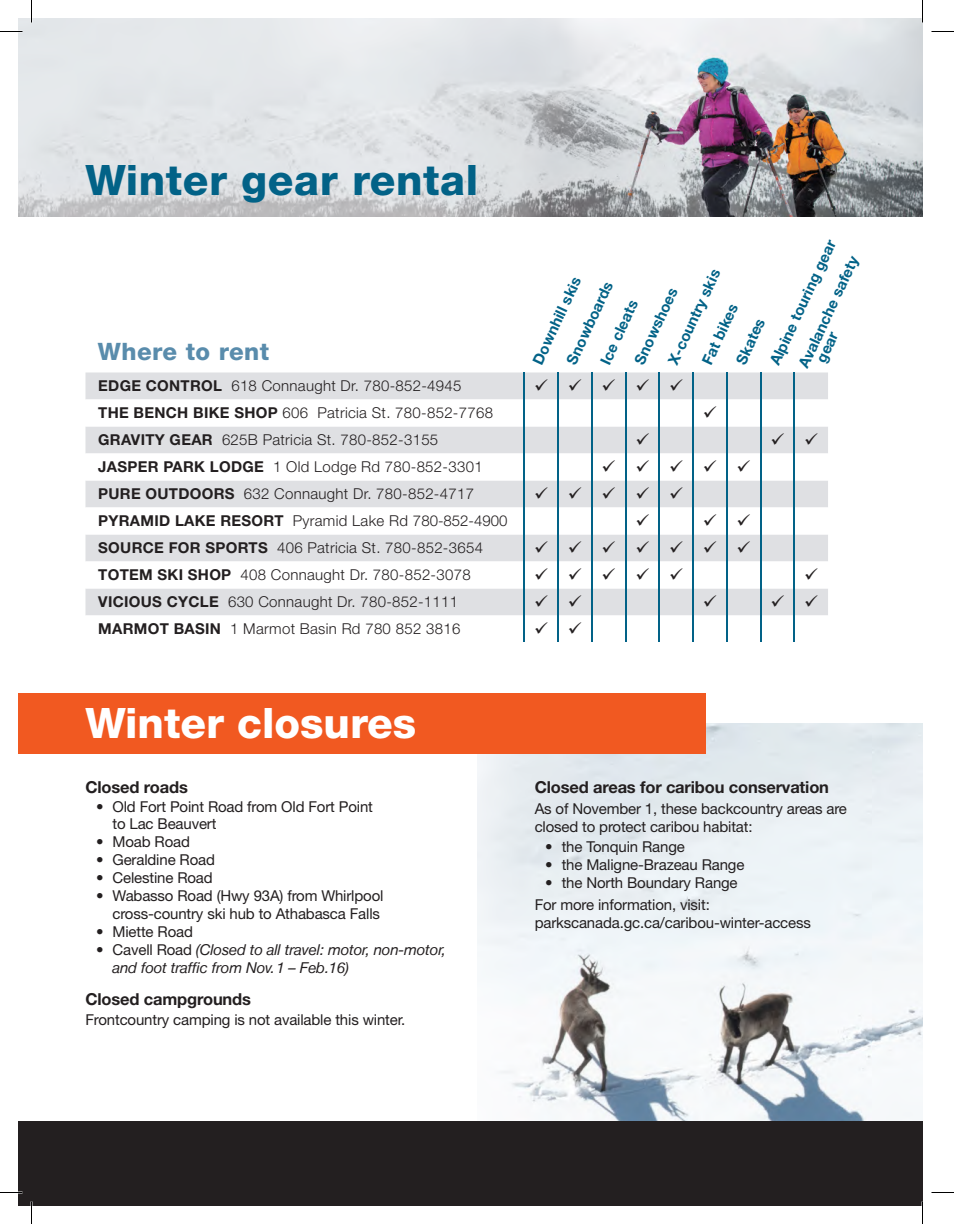
<style>
.page{position:relative;width:954px;height:1224px;background:#fff}
.page>*{position:absolute;margin:0;border:0;box-sizing:border-box;transform-origin:0 0}
.t1{font:800 42px "Helvetica Neue LT Std";letter-spacing:.015em;color:#026287}
.t2{font:800 42px "Helvetica Neue LT Std";color:#fff}
.t3{font:800 24px "Helvetica Neue LT Std";letter-spacing:.02em;color:#598cac}
.t4{font:18px "Wingdings";color:#231f20}
.t5{font:700 16.5px "Helvetica Neue LT Std";letter-spacing:-.01em;color:#231f20}
.t6{font:15px/18px "Helvetica Neue LT Std";letter-spacing:-.01em;color:#231f20}
.t7{font:300 15px "Helvetica Neue LT Std";letter-spacing:.02em;color:#231f20}
.t8{font:700 15px/13.5px "Helvetica Neue LT Std";color:#026287}
.t9{font:italic 15px/18px "Helvetica Neue LT";letter-spacing:-.01em;color:#231f20}
.s1{font-weight:700}
.s2{font-family:"Helvetica Neue LT Std";font-style:normal}
</style>
<div class="page">
<img style="left:477px;top:723px;width:445px;height:399px">
<div style="left:18px;top:693px;width:687px;height:61px;background:#f15921"></div>
<img style="left:18px;top:19px;width:904px;height:198px">
<div style="left:18px;top:1122px;width:904px;height:84px;background:#231f20"></div>
<svg style="left:0;top:31px;width:22px;height:1px"></svg>
<svg style="left:932px;top:31px;width:22px;height:1px"></svg>
<svg style="left:0;top:1192px;width:22px;height:1px"></svg>
<svg style="left:932px;top:1192px;width:22px;height:1px"></svg>
<svg style="left:31px;top:0;width:1px;height:22px"></svg>
<svg style="left:31px;top:1202px;width:1px;height:22px"></svg>
<svg style="left:922px;top:0;width:1px;height:22px"></svg>
<svg style="left:922px;top:1202px;width:1px;height:22px"></svg>
<svg style="left:86px;top:372px;width:742px;height:270px"></svg>
<h1 class="t1" style="left:86px;top:155px;width:394px">Winter gear rental</h1>
<p class="t8" style="left:768px;top:361px;width:138px;rotate:-65deg">Alpine touring gear</p>
<p class="t8" style="left:802px;top:353px;width:110px;text-indent:-13px;rotate:-65deg">Avalanche safety gear</p>
<p class="t8" style="left:666px;top:360px;width:105px;rotate:-65deg">X-country skis</p>
<p class="t8" style="left:530px;top:360px;width:96px;rotate:-65deg">Downhill skis</p>
<p class="t8" style="left:564px;top:360px;width:91px;rotate:-65deg">Snowboards</p>
<p class="t8" style="left:632px;top:360px;width:84px;rotate:-65deg">Snowshoes</p>
<p class="t8" style="left:598px;top:360px;width:70px;rotate:-65deg">Ice cleats</p>
<p class="t8" style="left:700px;top:360px;width:67px;rotate:-65deg">Fat bikes</p>
<p class="t8" style="left:734px;top:360px;width:50px;rotate:-65deg">Skates</p>
<h2 class="t3" style="left:98px;top:338px;width:173px">Where to rent</h2>
<p class="t7" style="left:98px;top:377px;width:365px"><span class="s1">EDGE CONTROL</span> 618 Connaught Dr. 780-852-4945</p>
<p class="t4" style="left:534px;top:377px;width:151px">✓✓✓✓✓</p>
<p class="t7" style="left:98px;top:404px;width:396px"><span class="s1">THE BENCH BIKE SHOP</span> 606 Patricia St. 780-852-7768</p>
<p class="t7" style="left:98px;top:431px;width:342px"><span class="s1">GRAVITY GEAR</span> 625B Patricia St. 780-852-3155</p>
<p class="t7" style="left:98px;top:458px;width:386px"><span class="s1">JASPER PARK LODGE</span> 1 Old Lodge Rd 780-852-3301</p>
<p class="t4" style="left:602px;top:458px;width:151px">✓✓✓✓✓</p>
<p class="t7" style="left:98px;top:485px;width:377px"><span class="s1">PURE OUTDOORS</span> 632 Connaught Dr. 780-852-4717</p>
<p class="t4" style="left:534px;top:485px;width:151px">✓✓✓✓✓</p>
<p class="t7" style="left:98px;top:512px;width:411px"><span class="s1">PYRAMID LAKE RESORT</span> Pyramid Lake Rd 780-852-4900</p>
<p class="t7" style="left:98px;top:539px;width:386px"><span class="s1">SOURCE FOR SPORTS</span> 406 Patricia St. 780-852-3654</p>
<p class="t4" style="left:534px;top:539px;width:218px">✓✓✓✓✓✓✓</p>
<p class="t7" style="left:98px;top:566px;width:374px"><span class="s1">TOTEM SKI SHOP</span> 408 Connaught Dr. 780-852-3078</p>
<p class="t4" style="left:534px;top:566px;width:151px">✓✓✓✓✓</p>
<p class="t7" style="left:98px;top:593px;width:362px"><span class="s1">VICIOUS CYCLE</span> 630 Connaught Dr. 780-852-1111</p>
<p class="t7" style="left:98px;top:620px;width:364px"><span class="s1">MARMOT BASIN</span> 1 Marmot Basin Rd 780 852 3816</p>
<h1 class="t2" style="left:86px;top:698px;width:332px">Winter closures</h1>
<p class="t5" style="left:86px;top:777px;width:104px">Closed roads</p>
<p class="t6" style="left:112px;top:798px;width:262px;line-height:16.8px;text-indent:-16px">• Old Fort Point Road from Old Fort Point to Lac Beauvert</p>
<p class="t6" style="left:96px;top:833px;width:95px">• Moab Road</p>
<p class="t6" style="left:96px;top:851px;width:120px">• Geraldine Road</p>
<p class="t6" style="left:96px;top:869px;width:118px">• Celestine Road</p>
<p class="t6" style="left:96px;top:887px;width:289px;text-align:right">• Wabasso Road (Hwy 93A) from Whirlpool cross-country ski hub to Athabasca Falls</p>
<p class="t6" style="left:96px;top:923px;width:98px">• Miette Road</p>
<p class="t9" style="left:112px;top:941px;width:335px;text-indent:-16px"><span class="s2">• Cavell Road</span> (Closed to all travel: motor, non-motor, and foot traffic from Nov. 1 – Feb. 16)</p>
<p class="t5" style="left:86px;top:989px;width:167px">Closed campgrounds</p>
<p class="t6" style="left:86px;top:1011px;width:321px">Frontcountry camping is not available this winter.</p>
<p class="t5" style="left:535px;top:777px;width:296px">Closed areas for caribou conservation</p>
<p class="t6" style="left:535px;top:799px;width:314px">As of November 1, these backcountry areas are closed to protect caribou habitat:</p>
<p class="t6" style="left:545px;top:838px;width:141px">• the Tonquin Range</p>
<p class="t6" style="left:545px;top:856px;width:201px">• the Maligne-Brazeau Range</p>
<p class="t6" style="left:535px;top:872px;width:205px;line-height:21.5px;text-indent:10px">• the North Boundary Range<br>For more information, visit:</p>
<p class="t6" style="left:535px;top:913px;width:278px">parkscanada.gc.ca/caribou-winter-access</p>
</div>
